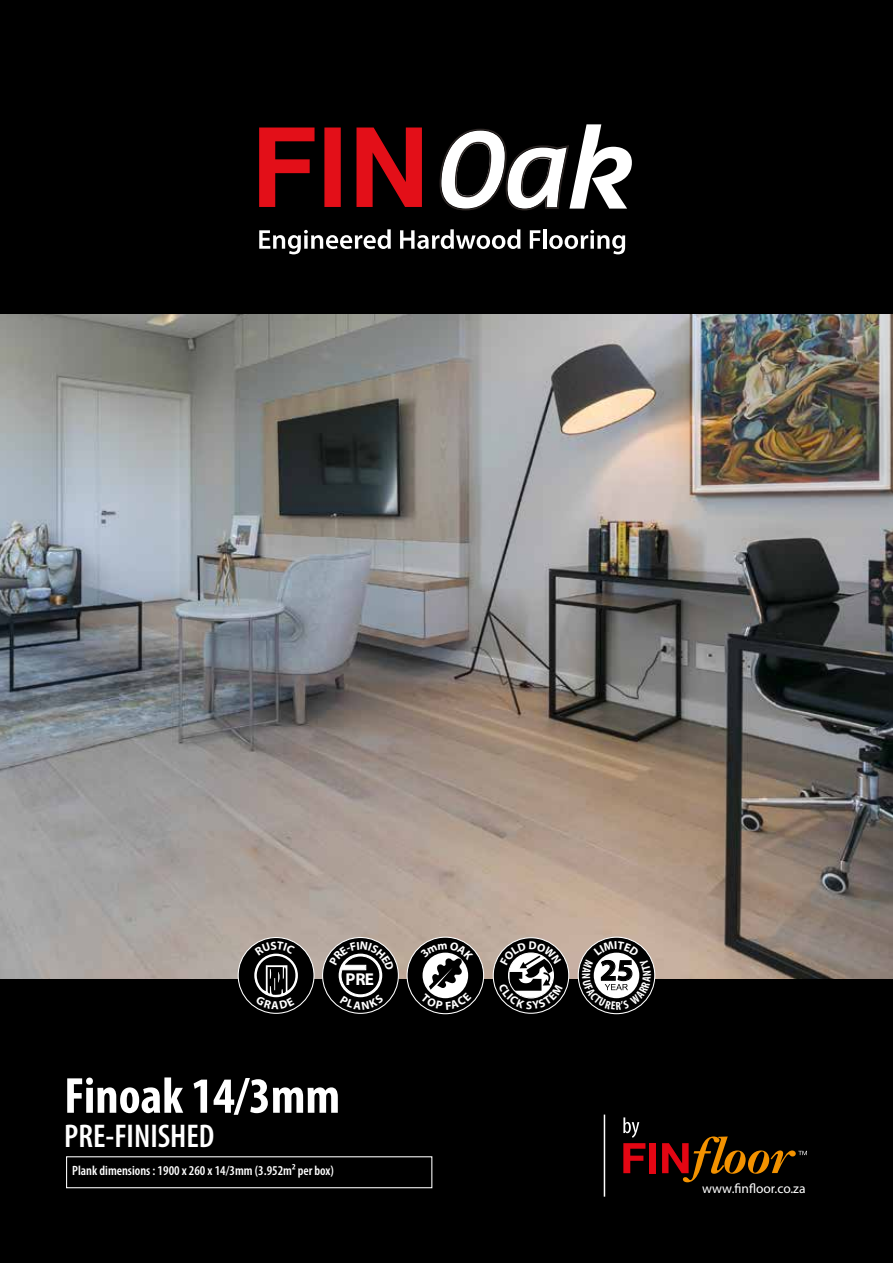
<style>
.page{position:relative;width:893px;height:1263px;background:#000}
.page>*{position:absolute;margin:0;border:0;box-sizing:border-box;transform-origin:0 0}
.t1{font:700 condensed 51px "Myriad Pro";color:#fff}
.t2{font:600 condensed 33px "Myriad Pro";color:#fff}
.t3{font:700 30px "Myriad Pro";color:#000}
.t4{font:700 17.25px "Myriad Pro";color:#fff}
.t5{font:600 condensed 13.5px "Myriad Pro";color:#fff}
.t6{font:13.5px "Myriad Pro";color:#fff}
</style>
<div class="page">
<div style="left:66px;top:1156px;width:366px;height:32px;border:1px solid #fff"></div>
<svg style="left:259px;top:128px;width:163px;height:79px"></svg>
<svg style="left:439px;top:124px;width:193px;height:87px"></svg>
<svg style="left:259px;top:229px;width:132px;height:25px"></svg>
<svg style="left:400px;top:229px;width:120px;height:20px"></svg>
<svg style="left:530px;top:230px;width:10px;height:19px"></svg>
<hr style="left:543px;top:229px;width:3px;height:20px;background:#fff">
<svg style="left:549px;top:230px;width:76px;height:24px"></svg>
<div style="left:649px;top:1143px;width:7px;height:30px;background:#e30613"></div>
<svg style="left:662px;top:1136px;width:145px;height:46px"></svg>
<svg style="left:623px;top:1117px;width:22px;height:56px"></svg>
<hr style="left:604px;top:1114px;width:1px;height:82px;background:#fff">
<img style="left:0;top:315px;width:893px;height:663px">
<svg style="left:323px;top:937px;width:75px;height:76px"></svg>
<div style="left:322px;top:937px;width:77px;height:77px;border:1px solid #fff;border-radius:50%"></div>
<div style="left:407px;top:937px;width:77px;height:77px;background:#000;border-radius:50%"></div>
<div style="left:407px;top:936px;width:77px;height:78px;border:1px solid #fff;border-radius:50%"></div>
<svg style="left:578px;top:937px;width:77px;height:77px"></svg>
<div style="left:578px;top:937px;width:77px;height:77px;border:1px solid #fff;border-radius:50%"></div>
<div style="left:238px;top:937px;width:76px;height:76px;background:#000;border-radius:50%"></div>
<div style="left:238px;top:937px;width:77px;height:77px;border:1px solid #fff;border-radius:50%"></div>
<div style="left:253px;top:952px;width:46px;height:47px;border:2px solid #000;border-radius:50%"></div>
<svg style="left:329px;top:941px;width:65px;height:69px"></svg>
<svg style="left:420px;top:941px;width:53px;height:69px"></svg>
<svg style="left:582px;top:941px;width:69px;height:69px"></svg>
<svg style="left:492px;top:937px;width:78px;height:77px"></svg>
<svg style="left:255px;top:941px;width:42px;height:68px"></svg>
<p class="t4" style="left:345px;top:968px;width:30px">PRE</p>
<h1 class="t1" style="left:64px;top:1064px;width:277px">Finoak 14/3mm</h1>
<h2 class="t2" style="left:64px;top:1115px;width:152px">PRE-FINISHED</h2>
<p class="t5" style="left:72px;top:1162px;width:263px">Plank dimensions : 1900 x 260 x 14/3mm (3.952m² per box)</p>
<h3 class="t3" style="left:600px;top:951px;width:35px">25</h3>
<p class="t6" style="left:702px;top:1180px;width:105px">www.finfloor.co.za</p>
</div>
